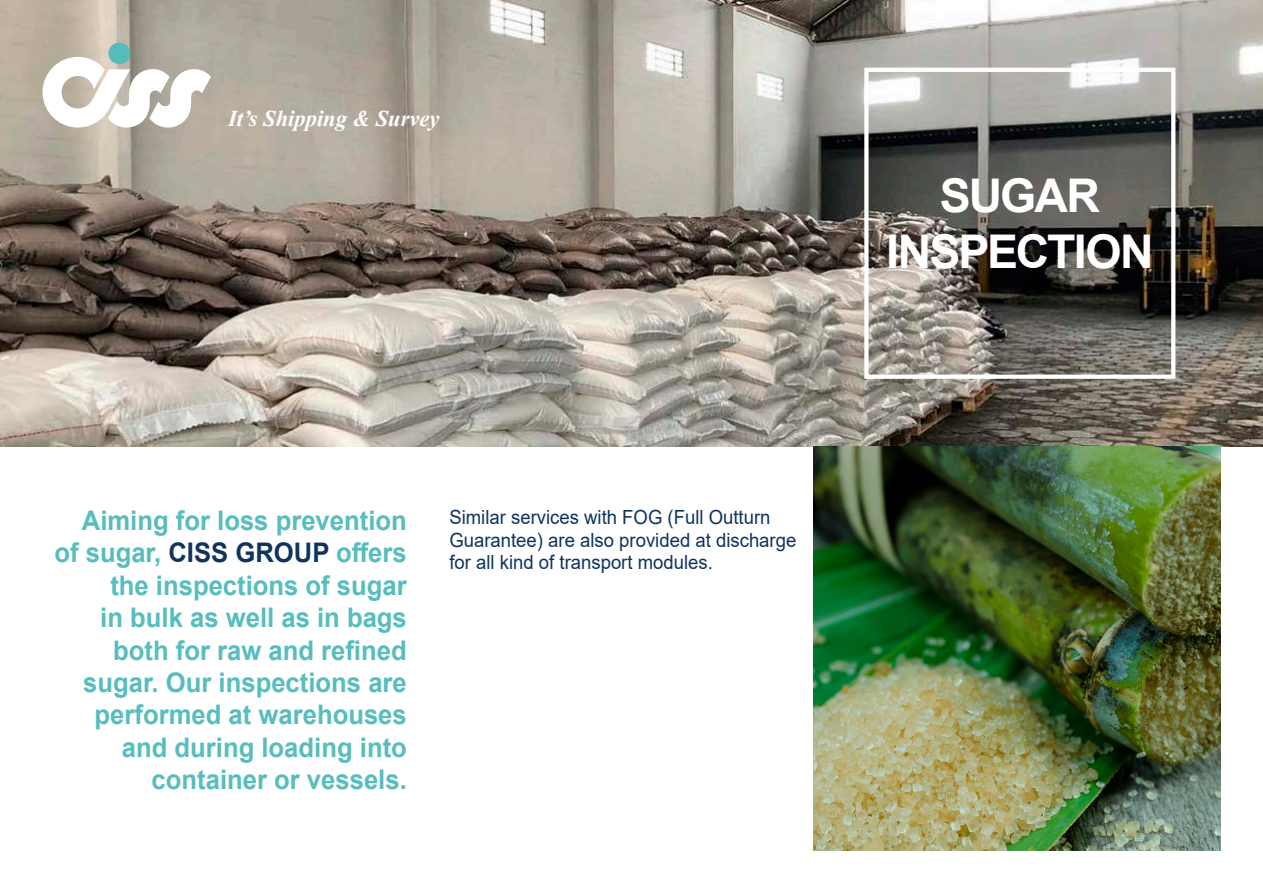
<style>
.page{position:relative;width:1263px;height:893px;background:#fff}
.page>*{position:absolute;margin:0;border:0;box-sizing:border-box;transform-origin:0 0}
.t1{font:700 46.5px/55.8px "Arial";letter-spacing:-.04em;color:#fff;text-align:center}
.t2{font:700 27px/32.4px "Arial";color:#58bdbd;text-align:right;scale:.95 1}
.t3{font:italic 700 22.5px "Times New Roman";color:#fff}
.t4{font:19.5px/22.5px "Arial";color:#10345e;scale:.95 1}
.s1{color:#10345e}
</style>
<div class="page">
<img style="left:0;top:0;width:1263px;height:446px">
<div style="left:864px;top:68px;width:311px;height:311px;border:4px solid #fff"></div>
<svg style="left:43px;top:57px;width:168px;height:71px"></svg>
<div style="left:109px;top:43px;width:21px;height:21px;background:#55bcbb;border-radius:50%"></div>
<img style="left:814px;top:446px;width:406px;height:404px">
<p class="t3" style="left:228px;top:102px;width:213px">It’s Shipping &amp; Survey</p>
<h1 class="t1" style="left:886px;top:169px;width:269px">SUGAR<br>INSPECTION</h1>
<p class="t2" style="left:54px;top:505px;width:372px">Aiming for loss prevention of sugar, <span class="s1">CISS GROUP</span> offers the inspections of sugar<br>in bulk as well as in bags both for raw and refined sugar. Our inspections are performed at warehouses and during loading into container or vessels.</p>
<p class="t4" style="left:449px;top:506px;width:367px">Similar services with FOG (Full Outturn<br>Guarantee) are also provided at discharge for all kind of transport modules.</p>
</div>
